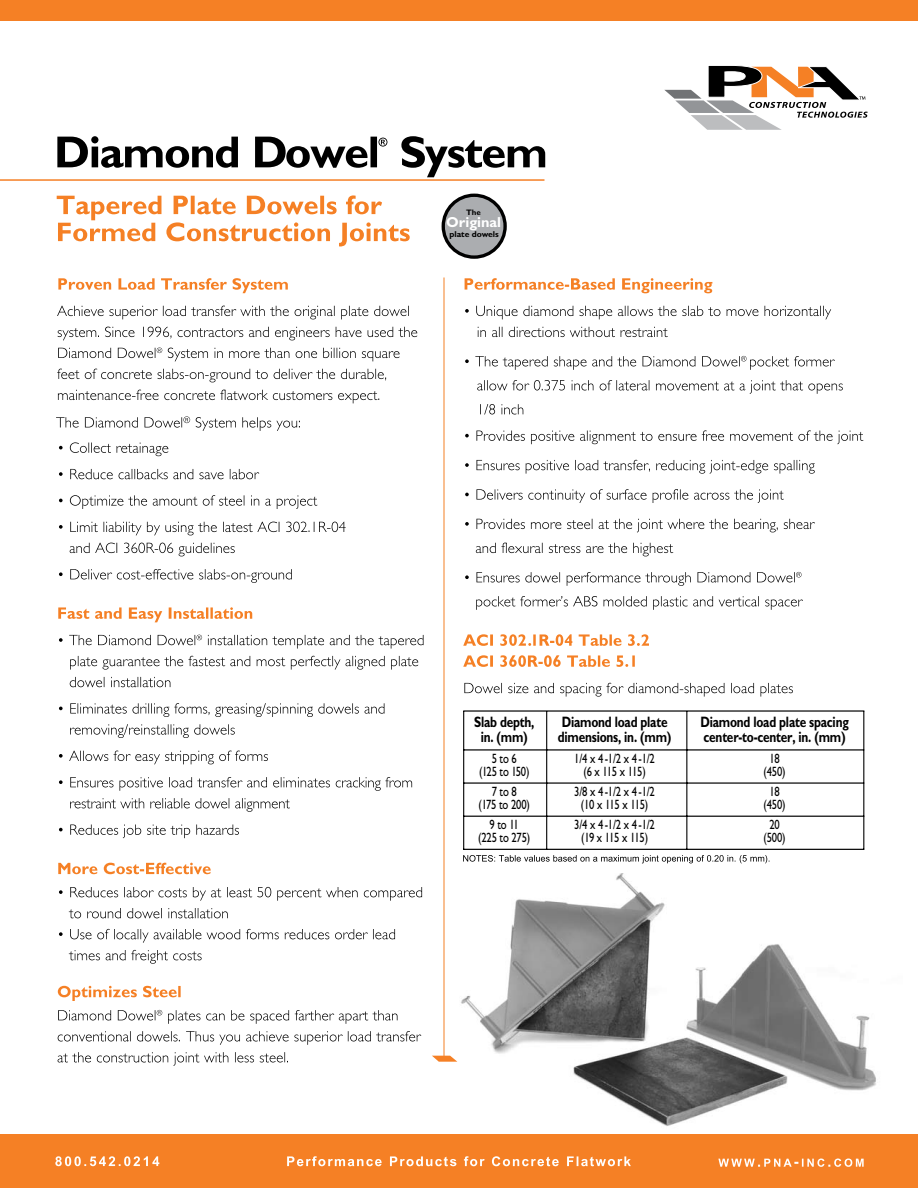
<style>
.page{position:relative;width:918px;height:1188px;background:#fff}
.page>*{position:absolute;margin:0;border:0;box-sizing:border-box;transform-origin:0 0}
.t1{font:700 15.15px/15px "Gill Sans";letter-spacing:-.015em;color:#000;scale:.79 1}
.t2{font:700 14.55px "Gill Sans";color:#fff}
.t3{font:13.5px/13.5px "Gill Sans";letter-spacing:-.015em;color:#000;text-align:center;scale:.79 1}
.t4{font:700 8.55px "Gill Sans";color:#000}
.t5{font:700 7.95px "Gill Sans";color:#000}
</style>
<div class="page">
<svg style="left:56px;top:416px;width:244px;height:15px"></svg>
<img style="left:442px;top:867px;width:434px;height:259px">
<div style="left:446px;top:688px;width:469px;height:184px;background:#fff"></div>
<hr style="left:463px;top:849px;width:401px;height:1px;background:#000">
<hr style="left:464px;top:749px;width:400px;height:2px;background:#000">
<hr style="left:463px;top:710px;width:401px;height:2px;background:#000">
<hr style="left:463px;top:711px;width:1px;height:139px;background:#000">
<hr style="left:546px;top:711px;width:1px;height:139px;background:#000">
<hr style="left:686px;top:711px;width:1px;height:139px;background:#000">
<hr style="left:863px;top:711px;width:1px;height:139px;background:#000">
<hr style="left:463px;top:816px;width:401px;height:1px;background:#000">
<hr style="left:464px;top:782px;width:400px;height:2px;background:#000">
<svg style="left:463px;top:855px;width:307px;height:8px"></svg>
<svg style="left:442px;top:194px;width:65px;height:65px"></svg>
<svg style="left:664px;top:65px;width:204px;height:65px"></svg>
<div style="left:0;top:0;width:918px;height:21px;background:#f58025"></div>
<div style="left:0;top:1134px;width:918px;height:54px;background:#f58025"></div>
<svg style="left:287px;top:1156px;width:344px;height:10px"></svg>
<svg style="left:55px;top:1156px;width:104px;height:10px"></svg>
<svg style="left:718px;top:1159px;width:146px;height:8px"></svg>
<svg style="left:432px;top:1056px;width:25px;height:6px"></svg>
<hr style="left:444px;top:278px;width:1px;height:782px;background:#f58025">
<hr style="left:0;top:179px;width:544px;height:2px;background:#f58025">
<svg style="left:57px;top:136px;width:488px;height:41px"></svg>
<svg style="left:57px;top:195px;width:353px;height:52px"></svg>
<svg style="left:58px;top:278px;width:230px;height:15px"></svg>
<svg style="left:57px;top:306px;width:352px;height:13px"></svg>
<svg style="left:58px;top:327px;width:359px;height:13px"></svg>
<svg style="left:58px;top:348px;width:342px;height:13px"></svg>
<svg style="left:57px;top:369px;width:329px;height:13px"></svg>
<svg style="left:58px;top:390px;width:321px;height:13px"></svg>
<svg style="left:59px;top:442px;width:109px;height:14px"></svg>
<svg style="left:59px;top:469px;width:200px;height:10px"></svg>
<svg style="left:59px;top:495px;width:258px;height:14px"></svg>
<svg style="left:59px;top:522px;width:287px;height:13px"></svg>
<svg style="left:70px;top:543px;width:165px;height:13px"></svg>
<svg style="left:59px;top:569px;width:233px;height:14px"></svg>
<svg style="left:58px;top:607px;width:194px;height:15px"></svg>
<svg style="left:59px;top:635px;width:365px;height:14px"></svg>
<svg style="left:70px;top:656px;width:348px;height:14px"></svg>
<svg style="left:70px;top:677px;width:100px;height:10px"></svg>
<svg style="left:59px;top:703px;width:325px;height:14px"></svg>
<svg style="left:70px;top:724px;width:165px;height:14px"></svg>
<svg style="left:59px;top:751px;width:209px;height:13px"></svg>
<svg style="left:59px;top:777px;width:353px;height:14px"></svg>
<svg style="left:70px;top:798px;width:220px;height:14px"></svg>
<svg style="left:59px;top:824px;width:180px;height:14px"></svg>
<svg style="left:58px;top:863px;width:153px;height:11px"></svg>
<svg style="left:59px;top:887px;width:363px;height:14px"></svg>
<svg style="left:69px;top:908px;width:159px;height:10px"></svg>
<svg style="left:59px;top:929px;width:336px;height:14px"></svg>
<svg style="left:69px;top:950px;width:133px;height:14px"></svg>
<svg style="left:58px;top:986px;width:123px;height:15px"></svg>
<svg style="left:58px;top:1010px;width:340px;height:14px"></svg>
<svg style="left:58px;top:1031px;width:363px;height:14px"></svg>
<svg style="left:58px;top:1052px;width:230px;height:14px"></svg>
<svg style="left:465px;top:278px;width:247px;height:15px"></svg>
<svg style="left:465px;top:306px;width:366px;height:13px"></svg>
<svg style="left:478px;top:327px;width:190px;height:10px"></svg>
<svg style="left:465px;top:356px;width:370px;height:14px"></svg>
<svg style="left:477px;top:380px;width:366px;height:14px"></svg>
<svg style="left:480px;top:404px;width:43px;height:11px"></svg>
<svg style="left:465px;top:430px;width:398px;height:14px"></svg>
<svg style="left:465px;top:460px;width:350px;height:14px"></svg>
<svg style="left:465px;top:489px;width:319px;height:14px"></svg>
<svg style="left:465px;top:519px;width:350px;height:13px"></svg>
<svg style="left:476px;top:543px;width:197px;height:13px"></svg>
<svg style="left:465px;top:572px;width:337px;height:14px"></svg>
<svg style="left:476px;top:596px;width:327px;height:14px"></svg>
<svg style="left:463px;top:634px;width:186px;height:12px"></svg>
<svg style="left:463px;top:655px;width:172px;height:12px"></svg>
<svg style="left:464px;top:683px;width:329px;height:14px"></svg>
<p class="t5" style="left:466px;top:208px;width:16px">The</p>
<p class="t4" style="left:449px;top:229px;width:51px">plate dowels</p>
<p class="t2" style="left:446px;top:214px;width:57px">Original</p>
<p class="t1" style="left:474px;top:715px;width:78px;text-align:center">Slab depth, in. (mm)</p>
<p class="t3" style="left:479px;top:751px;width:65px">5 to 6<br>(125 to 150)</p>
<p class="t3" style="left:479px;top:784px;width:66px">7 to 8<br>(175 to 200)</p>
<p class="t3" style="left:478px;top:817px;width:68px">9 to 11<br>(225 to 275)</p>
<p class="t1" style="left:558px;top:715px;width:145px">Diamond load plate dimensions, in. (mm)</p>
<p class="t3" style="left:574px;top:751px;width:104px">1/4 x 4-1/2 x 4-1/2 (6 x 115 x 115)</p>
<p class="t3" style="left:574px;top:784px;width:104px">3/8 x 4-1/2 x 4-1/2 (10 x 115 x 115)</p>
<p class="t3" style="left:574px;top:817px;width:104px">3/4 x 4-1/2 x 4-1/2 (19 x 115 x 115)</p>
<p class="t1" style="left:700px;top:715px;width:189px">Diamond load plate spacing center-to-center, in. (mm)</p>
<p class="t3" style="left:764px;top:751px;width:30px">18 (450)</p>
<p class="t3" style="left:764px;top:784px;width:30px">18 (450)</p>
<p class="t3" style="left:764px;top:817px;width:30px">20 (500)</p>
</div>
